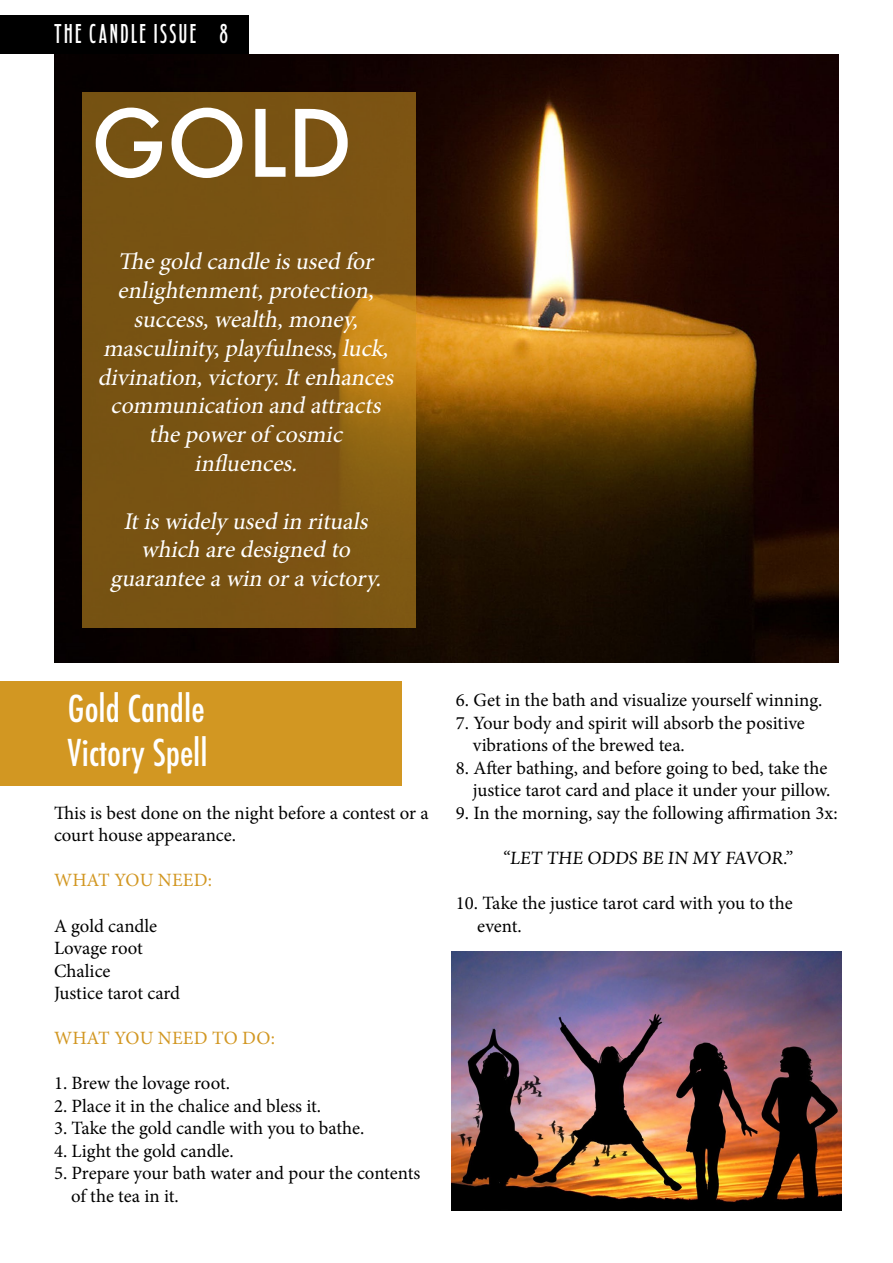
<style>
.page{position:relative;width:893px;height:1263px;background:#fff}
.page>*{position:absolute;margin:0;border:0;box-sizing:border-box;transform-origin:0 0}
.t1{font:500 90px "Futura";color:#fff}
.t2{font:500 condensed 36px/43.2px "Futura";color:#fff}
.t3{font:27px "Fledgling Sb";letter-spacing:.09em;color:#fff}
.t4{font:italic 24px/28.8px "Minion Pro";letter-spacing:-.25em;color:#fff;text-align:center}
.t5{font:18.75px/22.5px "Minion Pro";color:#000}
.t6{font:18.75px "Minion Pro";color:#d29722}
</style>
<div class="page">
<div style="left:0;top:681px;width:402px;height:105px;background:#d29722"></div>
<div style="left:0;top:16px;width:249px;height:38px;background:#000"></div>
<img style="left:54px;top:54px;width:785px;height:608px">
<svg style="left:82px;top:92px;width:333px;height:536px;fill:#7a5312"></svg>
<img style="left:451px;top:951px;width:391px;height:259px">
<h3 class="t3" style="left:54px;top:17px;width:176px">THE CANDLE ISSUE 8</h3>
<h1 class="t1" style="left:91px;top:82px;width:263px">GOLD</h1>
<p class="t4" style="left:98px;top:247px;width:302px">Thegold candleisused for enlightenment,protection, success,wealth,money, masculinity,playfulness,luck, divination,victory.Itenhances communication and attracts thepowerof cosmic influences.</p>
<p class="t4" style="left:110px;top:507px;width:278px">Itiswidely used in rituals which aredesigned to guaranteeawin oravictory.</p>
<h2 class="t2" style="left:68px;top:688px;width:141px">Gold Candle<br>Victory Spell</h2>
<p class="t5" style="left:54px;top:802px;width:376px">This is best done on the night before a contest or a court house appearance.</p>
<p class="t6" style="left:54px;top:868px;width:159px">What you need:</p>
<p class="t5" style="left:54px;top:914px;width:128px">A gold candle<br>Lovage root<br>Chalice<br>Justice tarot card</p>
<p class="t6" style="left:54px;top:1026px;width:222px">What you need to do:</p>
<p class="t5" style="left:54px;top:1072px;width:178px">1. Brew the lovage root.</p>
<p class="t5" style="left:54px;top:1095px;width:269px">2. Place it in the chalice and bless it.</p>
<p class="t5" style="left:54px;top:1117px;width:312px">3. Take the gold candle with you to bathe.</p>
<p class="t5" style="left:54px;top:1140px;width:181px">4. Light the gold candle.</p>
<p class="t5" style="left:71px;top:1162px;width:351px;text-indent:-17px">5. Prepare your bath water and pour the contents of the tea in it.</p>
<p class="t5" style="left:456px;top:689px;width:368px">6. Get in the bath and visualize yourself winning.</p>
<p class="t5" style="left:473px;top:711px;width:333px;text-indent:-17px">7. Your body and spirit will absorb the positive vibrations of the brewed tea.</p>
<p class="t5" style="left:456px;top:756px;width:376px;text-align:right">8. After bathing, and before going to bed, take the justice tarot card and place it under your pillow.</p>
<p class="t5" style="left:456px;top:802px;width:383px">9. In the morning, say the following affirmation 3x:</p>
<p class="t5" style="left:503px;top:847px;width:100px">“LET THE ODD</p>
<p class="t5" style="left:628px;top:847px;width:167px">S BE IN MY FAVOR.”</p>
<p class="t5" style="left:477px;top:892px;width:317px;text-indent:-21px">10. Take the justice tarot card with you to the event.</p>
</div>
